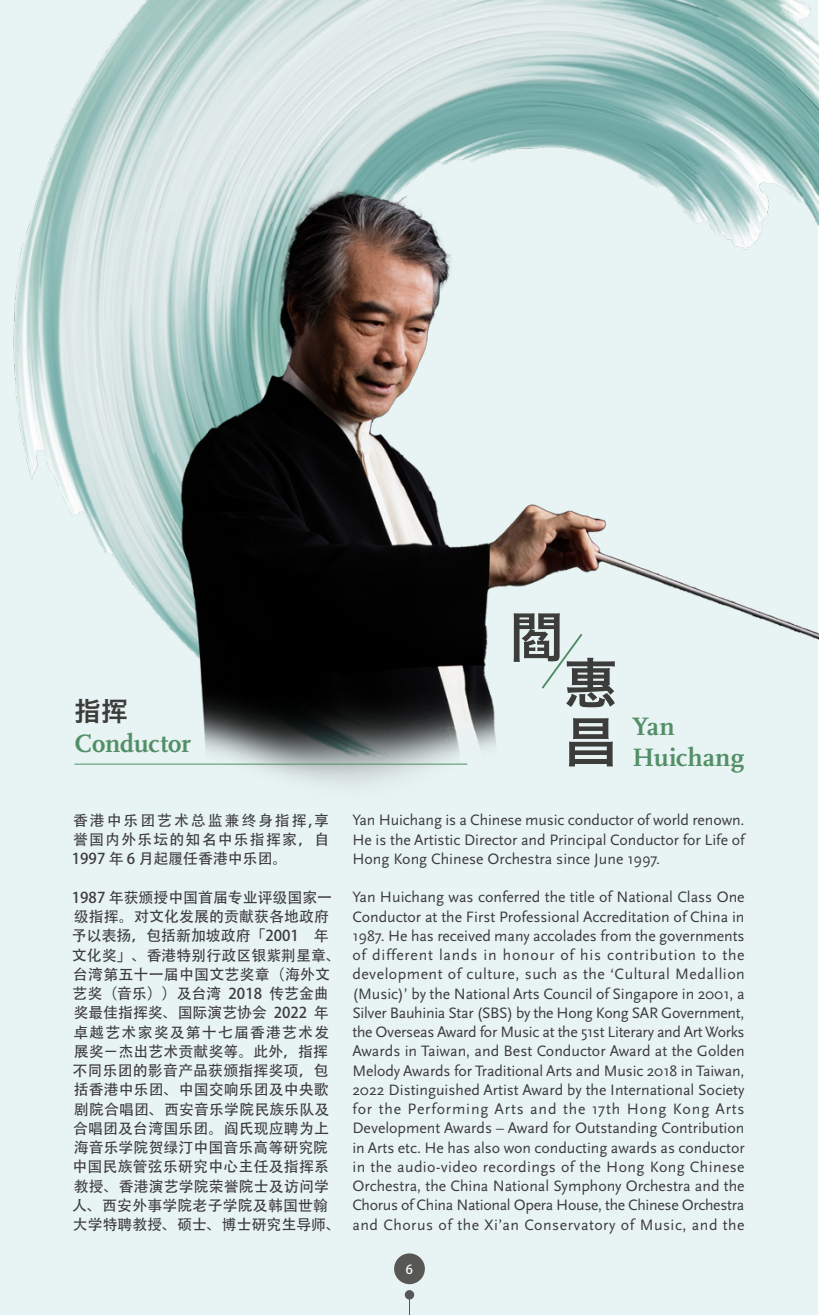
<style>
.page{position:relative;width:819px;height:1315px;background:#fff}
.page>*{position:absolute;margin:0;border:0;box-sizing:border-box;transform-origin:0 0}
.t1{font:54.25px/58.4px "Hiragino Sans GB W6";color:#3c3c3b}
.t2{font:700 26.25px/31.5px "Scala Pro";letter-spacing:-.005em;color:#528e66}
.t3{font:26.25px "Hiragino Sans GB W6";color:#3c3c3b}
.t4{font:15.75px/19.2px "Scala Sans Pro";color:#3c3c3b;text-align:justify}
.t5{font:14.88px/19.2px "Adobe Heiti Std";letter-spacing:.01em;color:#3c3c3b;text-align:justify}
.t6{font:12.6px "Adobe Heiti Std";color:#fff}
</style>
<div class="page">
<div style="left:0;top:0;width:818px;height:1315px;background:#e8f3f3"></div>
<img style="left:13px;top:0;width:806px;height:765px">
<img style="left:131px;top:131px;width:688px;height:653px">
<hr style="left:74px;top:763px;width:393px;height:1px;background:#528e66">
<svg style="left:541px;top:633px;width:42px;height:56px"></svg>
<div style="left:394px;top:1253px;width:31px;height:31px;background:#575756;border-radius:50%"></div>
<div style="left:405px;top:1290px;width:9px;height:9px;background:#575756;border-radius:50%"></div>
<svg style="left:409px;top:1299px;width:1px;height:16px"></svg>
<h2 class="t3" style="left:74px;top:694px;width:55px">指挥</h2>
<h2 class="t2" style="left:74px;top:728px;width:118px">Conductor</h2>
<p class="t5" style="left:72px;top:811px;width:259px">香港中乐团艺术总监兼终身指挥,享誉国内外乐坛的知名中乐指挥家，自1997 年 6 月起履任香港中乐团。</p>
<p class="t5" style="left:72px;top:888px;width:271px;text-align:left">1987 年获颁授中国首届专业评级国家一级指挥。对文化发展的贡献获各地政府予以表扬，包括新加坡政府「2001 年文化奖」、香港特别行政区银紫荆星章、台湾第五十一届中国文艺奖章（海外文艺奖（音乐））及台湾 2018 传艺金曲奖最佳指挥奖、国际演艺协会 2022 年卓越艺术家奖及第十七届香港艺术发展奖－杰出艺术贡献奖等。此外，指挥不同乐团的影音产品获颁指挥奖项，包括香港中乐团、中国交响乐团及中央歌剧院合唱团、西安音乐学院民族乐队及合唱团及台湾国乐团。阎氏现应聘为上海音乐学院贺绿汀中国音乐高等研究院中国民族管弦乐研究中心主任及指挥系教授、香港演艺学院荣誉院士及访问学人、西安外事学院老子学院及韩国世翰大学特聘教授、硕士、博士研究生导师、</p>
<h1 class="t1" style="left:509px;top:606px;width:56px">閻</h1>
<h1 class="t1" style="left:563px;top:652px;width:56px">惠昌</h1>
<h2 class="t2" style="left:632px;top:710px;width:113px">Yan<br>Huichang</h2>
<p class="t4" style="left:352px;top:810px;width:393px">Yan Huichang is a Chinese music conductor of world renown.<br>He is the Artistic Director and Principal Conductor for Life of Hong Kong Chinese Orchestra since June 1997.</p>
<p class="t4" style="left:352px;top:887px;width:394px">Yan Huichang was conferred the title of National Class One Conductor at the First Professional Accreditation of China in 1987. He has received many accolades from the governments of different lands in honour of his contribution to the development of culture, such as the ‘Cultural Medallion (Music)’ by the National Arts Council of Singapore in 2001, a Silver Bauhinia Star (SBS) by the Hong Kong SAR Government, the Overseas Award for Music at the 51st Literary and Art Works Awards in Taiwan, and Best Conductor Award at the Golden Melody Awards for Traditional Arts and Music 2018 in Taiwan, 2022 Distinguished Artist Award by the International Society for the Performing Arts and the 17th Hong Kong Arts Development Awards – Award for Outstanding Contribution in Arts etc. He has also won conducting awards as conductor in the audio-video recordings of the Hong Kong Chinese Orchestra, the China National Symphony Orchestra and the Chorus of China National Opera House, the Chinese Orchestra and Chorus of the Xi’an Conservatory of Music, and the</p>
<p class="t6" style="left:406px;top:1261px;width:9px">6</p>
</div>
